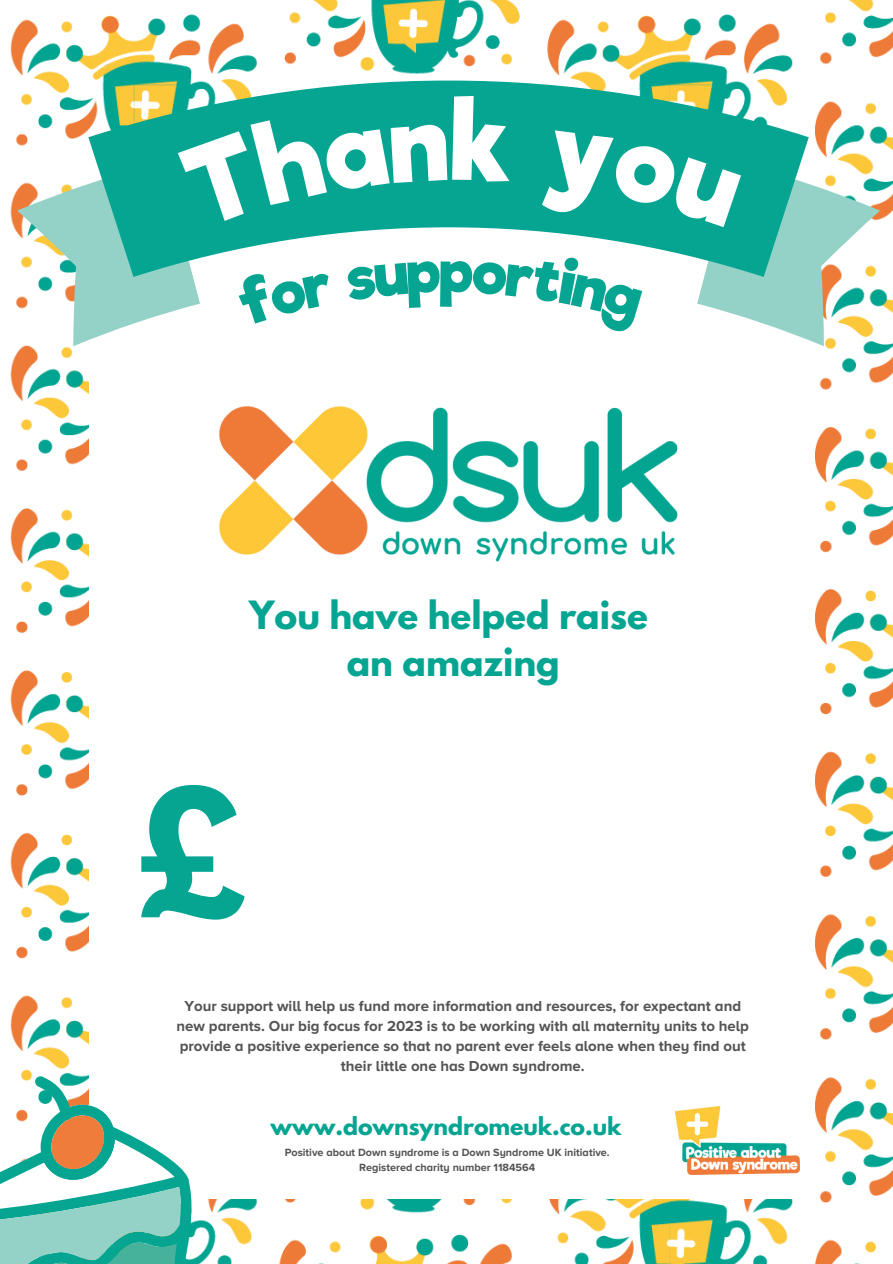
<style>
.page{position:relative;width:893px;height:1264px;background:#fff}
.page>*{position:absolute;margin:0;border:0;box-sizing:border-box;transform-origin:0 0}
.t1{font:700 157.35px "League Spartan";color:#05a592}
.t2{font:700 34.5px "League Spartan";color:#05a592}
.t3{font:700 22.05px "League Spartan";color:#05a592}
.t4{font:700 15px/20.2px "Proxima Nova A";color:#545454;text-align:center}
.t5{font:700 10.8px "Proxima Nova A";color:#545454}
</style>
<div class="page">
<img style="left:10px;top:0;width:882px;height:1263px">
<div style="left:89px;top:154px;width:715px;height:1044px;background:#fff"></div>
<svg style="left:0;top:1075px;width:191px;height:188px"></svg>
<svg style="left:88px;top:80px;width:720px;height:14px"></svg>
<img style="left:675px;top:1106px;width:124px;height:68px">
<img style="left:219px;top:406px;width:459px;height:156px">
<svg style="left:17px;top:94px;width:863px;height:252px"></svg>
<p class="t2" style="left:249px;top:598px;width:400px">You have helped raise</p>
<p class="t2" style="left:347px;top:645px;width:214px">an amazing</p>
<p class="t1" style="left:133px;top:775px;width:119px">£</p>
<p class="t4" style="left:176px;top:995px;width:574px">Your support will help us fund more information and resources, for expectant and new parents. Our big focus for 2023 is to be working with all maternity units to help provide a positive experience so that no parent ever feels alone when they find out their little one has Down syndrome.</p>
<p class="t3" style="left:270px;top:1115px;width:352px">www.downsyndromeuk.co.uk</p>
<p class="t5" style="left:285px;top:1146px;width:326px">Positive about Down syndrome is a Down Syndrome UK initiative.</p>
<p class="t5" style="left:359px;top:1160px;width:177px">Registered charity number 1184564</p>
</div>
